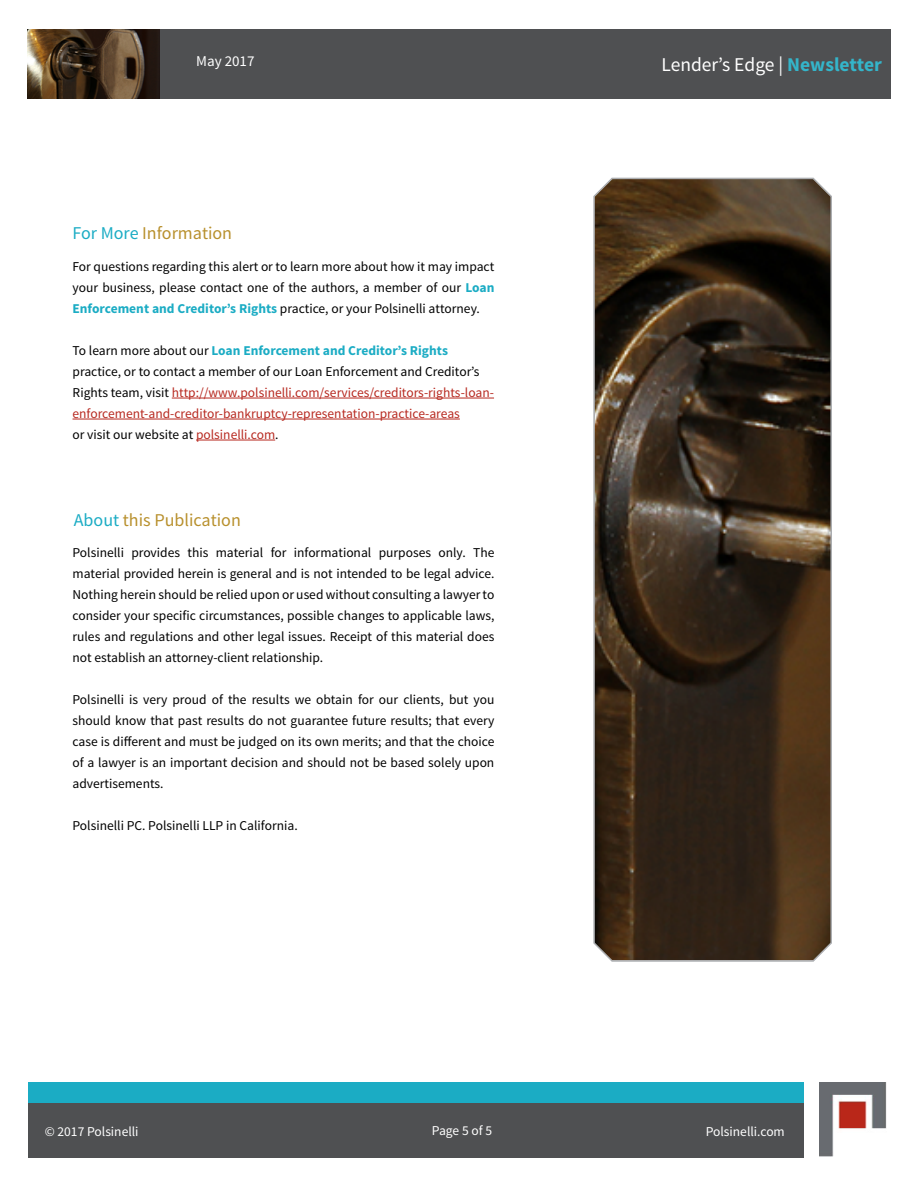
<style>
.page{position:relative;width:918px;height:1188px;background:#fff}
.page>*{position:absolute;margin:0;border:0;box-sizing:border-box;transform-origin:0 0}
.t1{font:19.5px "Source Sans Pro";color:#fff}
.t2{font:18px "Source Sans Pro";color:#b8902d}
.t3{font:15px "Source Sans Pro";color:#fff}
.t4{font:13.5px/21px "Source Sans Pro";color:#000;text-align:justify}
.t5{font:13.5px/21px "Source Sans Pro";color:#b72920}
.t6{font:13.5px "Source Sans Pro";color:#fff}
.s1{font-weight:700;color:#34b5ca}
.s2{color:#1bacc4}
.s3{font-weight:700;color:#1bacc4}
.s4{color:#000}
</style>
<div class="page">
<hr style="left:172px;top:398px;width:322px;height:1px;background:#b72920">
<hr style="left:73px;top:419px;width:387px;height:1px;background:#b72920">
<hr style="left:196px;top:440px;width:79px;height:1px;background:#b72920">
<svg style="left:593px;top:177px;width:239px;height:785px;background:#3d2f20"></svg>
<div style="left:28px;top:1082px;width:776px;height:23px;background:#1bacc4"></div>
<div style="left:28px;top:1104px;width:776px;height:54px;background:#4f5052"></div>
<img style="left:819px;top:1082px;width:68px;height:75px">
<div style="left:834px;top:1133px;width:55px;height:26px;background:#fff"></div>
<img style="left:27px;top:29px;width:133px;height:70px">
<div style="left:160px;top:29px;width:731px;height:70px;background:#4f5052"></div>
<p class="t3" style="left:196px;top:52px;width:60px">May 2017</p>
<h1 class="t1" style="left:662px;top:53px;width:222px">Lender’s Edge | <span class="s1">Newsletter</span></h1>
<h2 class="t2" style="left:73px;top:222px;width:161px"><span class="s2">For More</span> Information</h2>
<p class="t4" style="left:73px;top:256px;width:423px">For questions regarding this alert or to learn more about how it may impact your business, please contact one of the authors, a member of our <span class="s3">Loan Enforcement and Creditor’s Rights</span> practice, or your Polsinelli attorney.</p>
<p class="t5" style="left:73px;top:340px;width:423px"><span class="s4">To learn more about our</span> <span class="s3">Loan Enforcement and Creditor’s Rights </span><span class="s4">practice, or to contact a member of our Loan Enforcement and Creditor’s Rights team, visit</span> http://www.polsinelli.com/services/creditors-rights-loan&shy;enforcement-and-creditor-bankruptcy-representation-practice-areas<br><span class="s4">or visit our website at</span> polsinelli.com<span class="s4">.</span></p>
<h2 class="t2" style="left:74px;top:509px;width:169px"><span class="s2">About</span> this Publication</h2>
<p class="t4" style="left:73px;top:542px;width:423px">Polsinelli provides this material for informational purposes only. The material provided herein is general and is not intended to be legal advice.<br>Nothing herein should be relied upon or used without consulting a lawyer to consider your specific circumstances, possible changes to applicable laws, rules and regulations and other legal issues. Receipt of this material does not establish an attorney-client relationship.</p>
<p class="t4" style="left:73px;top:689px;width:423px">Polsinelli is very proud of the results we obtain for our clients, but you should know that past results do not guarantee future results; that every case is different and must be judged on its own merits; and that the choice of a lawyer is an important decision and should not be based solely upon advertisements.</p>
<p class="t4" style="left:73px;top:815px;width:227px">Polsinelli PC. Polsinelli LLP in California.</p>
<p class="t6" style="left:45px;top:1123px;width:95px">© 2017 Polsinelli</p>
<p class="t6" style="left:432px;top:1122px;width:62px">Page 5 of 5</p>
<p class="t6" style="left:706px;top:1123px;width:81px">Polsinelli.com</p>
</div>
